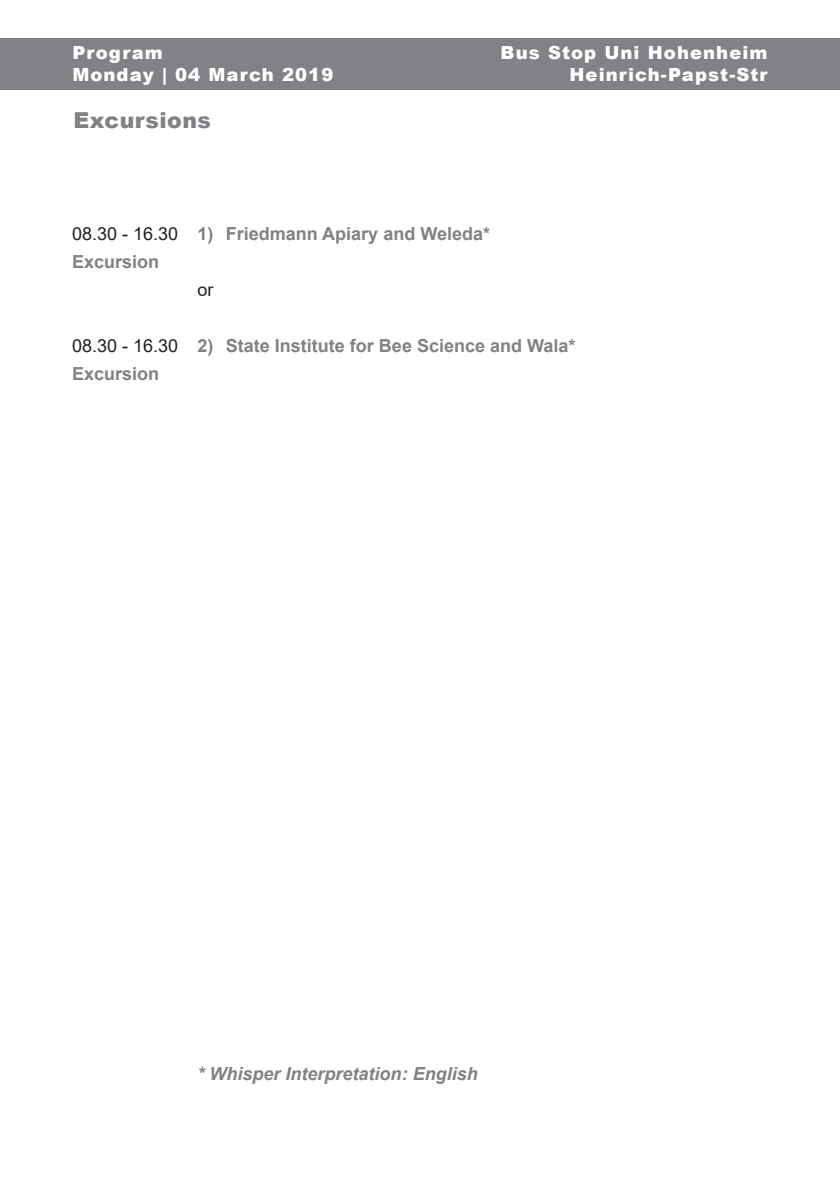
<style>
.page{position:relative;width:840px;height:1191px;background:#fff}
.page>*{position:absolute;margin:0;border:0;box-sizing:border-box;transform-origin:0 0}
.t1{font:900 22px "Arial";letter-spacing:.02em;color:#808285}
.t2{font:700 18px "Arial";color:#808285}
.t3{font:900 18px/21.6px "Arial";letter-spacing:.06em;color:#fff}
.t4{font:italic 700 18px "Arial";color:#808285}
.t5{font:18px "Arial";color:#231f20}
</style>
<div class="page">
<div style="left:0;top:38px;width:839px;height:52px;background:#808285"></div>
<p class="t3" style="left:72px;top:41px;width:262px">Program<br>Monday | 04 March 2019</p>
<p class="t3" style="left:500px;top:41px;width:268px;text-align:right">Bus Stop Uni Hohenheim<br>Heinrich-Papst-Str</p>
<p class="t1" style="left:73px;top:104px;width:139px">Excursions</p>
<p class="t5" style="left:72px;top:221px;width:108px">08.30 - 16.30</p>
<p class="t2" style="left:72px;top:249px;width:89px">Excursion</p>
<p class="t5" style="left:72px;top:333px;width:108px">08.30 - 16.30</p>
<p class="t2" style="left:72px;top:361px;width:89px">Excursion</p>
<p class="t2" style="left:197px;top:221px;width:294px">1) Friedmann Apiary and Weleda*</p>
<p class="t5" style="left:197px;top:277px;width:18px">or</p>
<p class="t2" style="left:197px;top:333px;width:379px">2) State Institute for Bee Science and Wala*</p>
<p class="t4" style="left:197px;top:1062px;width:282px">* Whisper Interpretation: English</p>
</div>
